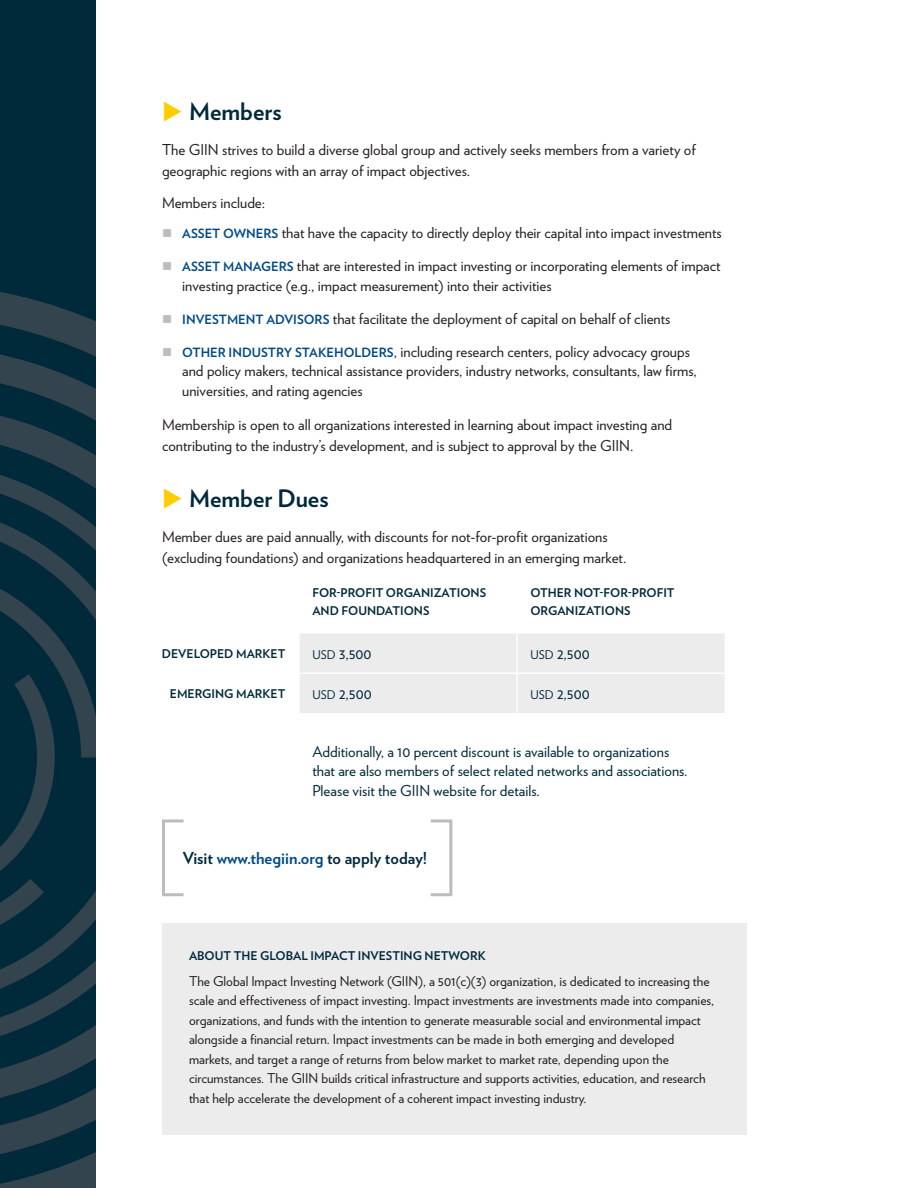
<style>
.page{position:relative;width:918px;height:1188px;background:#fff}
.page>*{position:absolute;margin:0;border:0;box-sizing:border-box;transform-origin:0 0}
.t1{font:700 24px "Verlag";color:#00293a}
.Body_1{font:700 16.5px "Verlag";color:#00293a}
.Body_1-2{font:15px/21px "Verlag";color:#231f20}
.Table_-_Body_1{font:15px/19.5px "Verlag";color:#00293a}
.body_2_-_small{font:13.5px/19.5px "Verlag";color:#231f20}
.Table_-_Header_1{font:700 12px/18px "Verlag";color:#00293a}
.Header_2{font:700 12px "Verlag";color:#00293a}
.Table_-_Header_2{font:700 12px "Verlag";color:#00293a}
.s1{font-weight:700;font-size:12.75px;color:#004a87}
.s2{font-size:12px}
.s3{color:#004a87}
</style>
<div class="page">
<div style="left:0;top:0;width:96px;height:1188px;background:#00293a"></div>
<svg style="left:0;top:292px;width:96px;height:896px;fill:#33444f"></svg>
<svg style="left:0;top:345px;width:96px;height:819px"></svg>
<svg style="left:0;top:441px;width:96px;height:629px"></svg>
<svg style="left:0;top:473px;width:96px;height:545px"></svg>
<svg style="left:0;top:566px;width:96px;height:382px"></svg>
<div style="left:162px;top:923px;width:584px;height:212px;background:#edeced"></div>
<svg style="left:300px;top:634px;width:425px;height:192px"></svg>
<hr style="left:516px;top:633px;width:2px;height:39px;background:#fff">
<hr style="left:299px;top:672px;width:218px;height:2px;background:#fff">
<hr style="left:517px;top:672px;width:209px;height:2px;background:#fff">
<hr style="left:516px;top:674px;width:2px;height:39px;background:#fff">
<hr style="left:299px;top:713px;width:218px;height:1px;background:#fff">
<hr style="left:517px;top:713px;width:209px;height:1px;background:#fff">
<div style="left:162px;top:819px;width:23px;height:77px;border:3px solid #bdbbbb"></div>
<div style="left:429px;top:819px;width:23px;height:77px;border:3px solid #bdbbbb"></div>
<p class="t1" style="left:189px;top:93px;width:94px">Members</p>
<p class="Body_1-2" style="left:162px;top:138px;width:535px">The GIIN strives to build a diverse global group and actively seeks members from a variety of geographic regions with an array of impact objectives.</p>
<p class="Body_1-2" style="left:162px;top:191px;width:105px">Members include:</p>
<p class="Body_1-2" style="left:182px;top:221px;width:541px"><span class="s1">ASSET OWNERS</span> that have the capacity to directly deploy their capital into impact investments</p>
<p class="Body_1-2" style="left:182px;top:255px;width:540px;line-height:19.5px"><span class="s1">ASSET MANAGERS</span> that are interested in impact investing or incorporating elements of impact investing practice (e.g., impact measurement) into their activities</p>
<p class="Body_1-2" style="left:182px;top:307px;width:490px"><span class="s1">INVESTMENT ADVISORS</span> that facilitate the deployment of capital on behalf of clients</p>
<p class="Body_1-2" style="left:182px;top:341px;width:516px;line-height:19.5px"><span class="s1">OTHER INDUSTRY STAKEHOLDERS</span>, including research centers, policy advocacy groups and policy makers, technical assistance providers, industry networks, consultants, law firms, universities, and rating agencies</p>
<p class="Body_1-2" style="left:162px;top:413px;width:512px">Membership is open to all organizations interested in learning about impact investing and contributing to the industry’s development, and is subject to approval by the GIIN.</p>
<p class="t1" style="left:189px;top:480px;width:141px">Member Dues</p>
<p class="Body_1-2" style="left:162px;top:525px;width:466px">Member dues are paid annually, with discounts for not-for-profit organizations (excluding foundations) and organizations headquartered in an emerging market.</p>
<p class="Table_-_Header_1" style="left:312px;top:583px;width:175px">FOR-PROFIT ORGANIZATIONS<br>AND FOUNDATIONS</p>
<p class="Table_-_Header_1" style="left:530px;top:583px;width:146px">OTHER NOT-FOR-PROFIT<br>ORGANIZATIONS</p>
<p class="Table_-_Header_2" style="left:162px;top:644px;width:125px">DEVELOPED MARKET</p>
<p class="Table_-_Body_1" style="left:312px;top:643px;width:61px"><span class="s2">USD</span> 3,500</p>
<p class="Table_-_Body_1" style="left:530px;top:643px;width:61px"><span class="s2">USD</span> 2,500</p>
<p class="Table_-_Header_2" style="left:170px;top:685px;width:117px">EMERGING MARKET</p>
<p class="Table_-_Body_1" style="left:312px;top:684px;width:61px"><span class="s2">USD</span> 2,500</p>
<p class="Table_-_Body_1" style="left:530px;top:684px;width:61px"><span class="s2">USD</span> 2,500</p>
<p class="Table_-_Body_1" style="left:312px;top:741px;width:377px">Additionally, a 10 percent discount is available to organizations that are also members of select related networks and associations.<br>Please visit the GIIN website for details.</p>
<p class="Body_1" style="left:183px;top:845px;width:246px">Visit <span class="s3">www.thegiin.org</span> to apply today!</p>
<p class="Header_2" style="left:189px;top:946px;width:298px">ABOUT THE GLOBAL IMPACT INVESTING NETWORK</p>
<p class="body_2_-_small" style="left:189px;top:971px;width:526px">The Global Impact Investing Network (GIIN), a 501(c)(3) organization, is dedicated to increasing the scale and effectiveness of impact investing. Impact investments are investments made into companies, organizations, and funds with the intention to generate measurable social and environmental impact alongside a financial return. Impact investments can be made in both emerging and developed markets, and target a range of returns from below market to market rate, depending upon the circumstances. The GIIN builds critical infrastructure and supports activities, education, and research that help accelerate the development of a coherent impact investing industry.</p>
</div>
